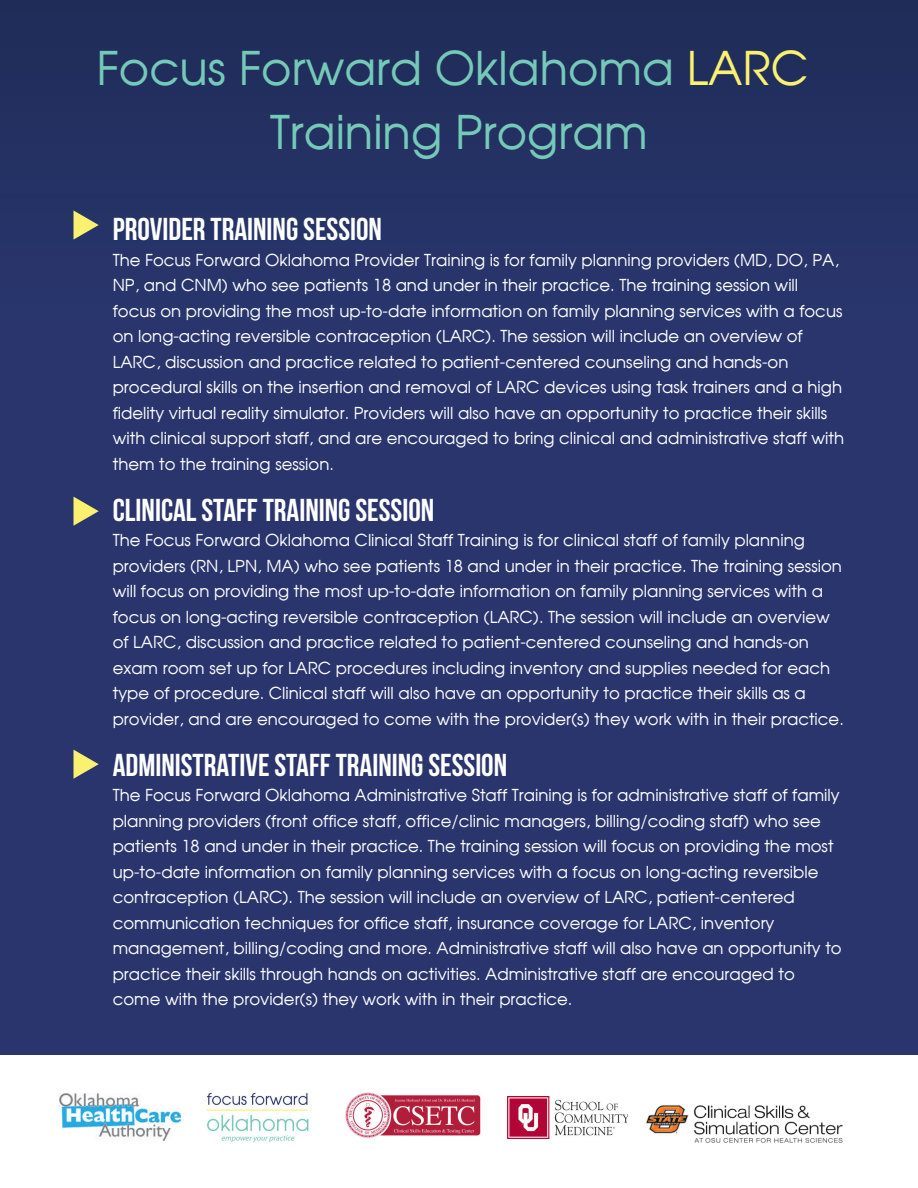
<style>
.page{position:relative;width:918px;height:1188px;background:#2a356e}
.page>*{position:absolute;margin:0;border:0;box-sizing:border-box;transform-origin:0 0}
.t1{font:46.5px/64.5px "Avant Garde";color:#75c9b8;text-align:center}
.t2{font:700 31.5px "Bebas Neue";color:#fff}
.t3{font:16.5px/25.5px "Avant Garde";color:#fff}
.s1{color:#f9f16f}
</style>
<div class="page">
<div style="left:0;top:1055px;width:918px;height:133px;background:#fff"></div>
<div style="left:0;top:0;width:918px;height:321px;background:#243163"></div>
<img style="left:345px;top:1092px;width:136px;height:46px">
<img style="left:508px;top:1096px;width:120px;height:42px">
<img style="left:206px;top:1092px;width:103px;height:51px">
<img style="left:59px;top:1094px;width:121px;height:47px">
<img style="left:646px;top:1105px;width:197px;height:38px">
<svg style="left:74px;top:210px;width:25px;height:30px"></svg>
<svg style="left:74px;top:497px;width:25px;height:29px"></svg>
<svg style="left:74px;top:750px;width:25px;height:29px"></svg>
<h1 class="t1" style="left:96px;top:35px;width:714px">Focus Forward Oklahoma <span class="s1">LARC<br></span>Training Program</h1>
<h2 class="t2" style="left:113px;top:212px;width:271px">PROVIDER TRAINING SESSION</h2>
<p class="t3" style="left:113px;top:247px;width:733px">The Focus Forward Oklahoma Provider Training is for family planning providers (MD, DO, PA, NP, and CNM) who see patients 18 and under in their practice. The training session will focus on providing the most up-to-date information on family planning services with a focus on long-acting reversible contraception (LARC). The session will include an overview of LARC, discussion and practice related to patient-centered counseling and hands-on procedural skills on the insertion and removal of LARC devices using task trainers and a high fidelity virtual reality simulator. Providers will also have an opportunity to practice their skills with clinical support staff, and are encouraged to bring clinical and administrative staff with them to the training session.</p>
<h2 class="t2" style="left:113px;top:493px;width:323px">CLINICAL STAFF TRAINING SESSION</h2>
<p class="t3" style="left:113px;top:527px;width:733px">The Focus Forward Oklahoma Clinical Staff Training is for clinical staff of family planning providers (RN, LPN, MA) who see patients 18 and under in their practice. The training session will focus on providing the most up-to-date information on family planning services with a focus on long-acting reversible contraception (LARC). The session will include an overview of LARC, discussion and practice related to patient-centered counseling and hands-on exam room set up for LARC procedures including inventory and supplies needed for each type of procedure. Clinical staff will also have an opportunity to practice their skills as a provider, and are encouraged to come with the provider(s) they work with in their practice.</p>
<h2 class="t2" style="left:113px;top:748px;width:396px">ADMINISTRATIVE STAFF TRAINING SESSION</h2>
<p class="t3" style="left:113px;top:782px;width:731px">The Focus Forward Oklahoma Administrative Staff Training is for administrative staff of family planning providers (front office staff, office/clinic managers, billing/coding staff) who see patients 18 and under in their practice. The training session will focus on providing the most up-to-date information on family planning services with a focus on long-acting reversible contraception (LARC). The session will include an overview of LARC, patient-centered communication techniques for office staff, insurance coverage for LARC, inventory management, billing/coding and more. Administrative staff will also have an opportunity to practice their skills through hands on activities. Administrative staff are encouraged to come with the provider(s) they work with in their practice.</p>
</div>
